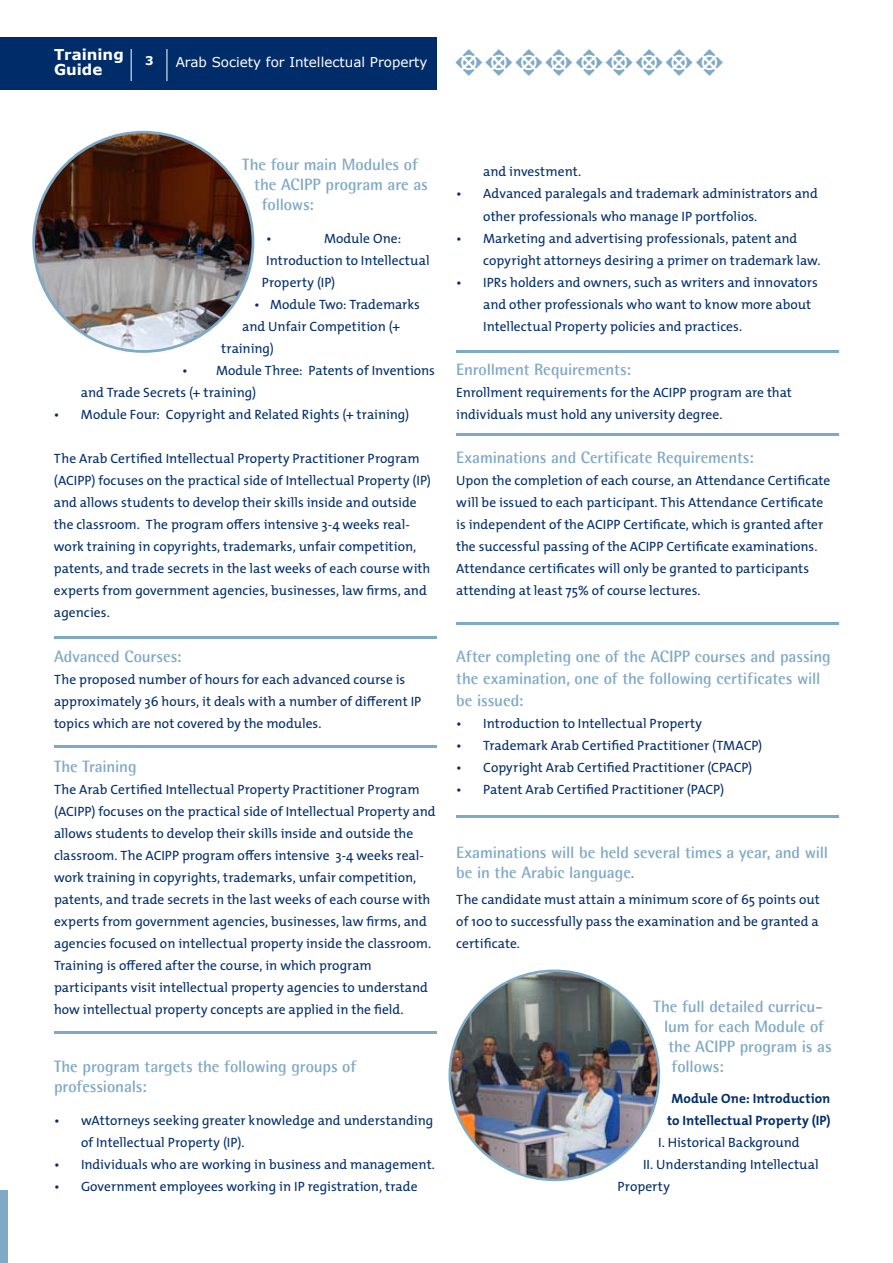
<style>
.page{position:relative;width:893px;height:1263px;background:#fff}
.page>*{position:absolute;margin:0;border:0;box-sizing:border-box;transform-origin:0 0}
.t1{font:37.5px "Type Embellishments One Let Plain";letter-spacing:-.005em;color:#7fa9c5}
.t2{font:700 16.5px/19.8px "Rotis Semi Sans";letter-spacing:-.005em;color:#7fa9c5}
.t3{font:700 15px "Verdana";color:#fff}
.t4{font:13.5px/22px "The Mix 5";color:#002d6a}
.t5{font:700 13.5px/22px "The Mix 7";letter-spacing:.005em;color:#002d6a;text-align:center}
.t6{font:13.5px "Verdana";color:#fff}
.t7{font:700 12px "Verdana";color:#fff}
</style>
<div class="page">
<div style="left:0;top:1191px;width:8px;height:72px;background:#7fa9c5"></div>
<div style="left:0;top:38px;width:437px;height:52px;background:#002d6a"></div>
<hr style="left:131px;top:49px;width:1px;height:32px;background:#fff">
<hr style="left:167px;top:49px;width:1px;height:32px;background:#fff">
<hr style="left:456px;top:350px;width:383px;height:2px;background:#7fa9c5">
<hr style="left:456px;top:433px;width:383px;height:2px;background:#7fa9c5">
<hr style="left:456px;top:622px;width:383px;height:2px;background:#7fa9c5">
<hr style="left:456px;top:815px;width:383px;height:2px;background:#7fa9c5">
<hr style="left:54px;top:636px;width:383px;height:2px;background:#7fa9c5">
<hr style="left:54px;top:745px;width:383px;height:2px;background:#7fa9c5">
<hr style="left:54px;top:1032px;width:383px;height:2px;background:#7fa9c5">
<img style="left:34px;top:132px;width:219px;height:219px;border-radius:110px">
<img style="left:450px;top:971px;width:209px;height:209px;border-radius:105px">
<p class="t3" style="left:54px;top:45px;width:71px">Training</p>
<h1 class="t1" style="left:454px;top:48px;width:272px">ttttttttt</h1>
<p class="t7" style="left:145px;top:53px;width:10px">3</p>
<p class="t6" style="left:176px;top:54px;width:253px">Arab Society for Intellectual Property</p>
<p class="t3" style="left:54px;top:60px;width:50px">Guide</p>
<p class="t2" style="left:242px;top:154px;width:177px">The four main Modules of</p>
<p class="t2" style="left:254px;top:174px;width:175px">the ACIPP program are as</p>
<p class="t2" style="left:262px;top:194px;width:54px">follows:</p>
<p class="t4" style="left:324px;top:227px;width:79px">Module One:</p>
<p class="t4" style="left:266px;top:227px;width:7px">•</p>
<p class="t4" style="left:266px;top:249px;width:165px">Introduction to Intellectual</p>
<p class="t4" style="left:262px;top:271px;width:75px">Property (IP(</p>
<p class="t4" style="left:270px;top:293px;width:152px">Module Two: Trademarks</p>
<p class="t4" style="left:254px;top:293px;width:7px">•</p>
<p class="t4" style="left:242px;top:315px;width:159px">and Unfair Competition +)</p>
<p class="t4" style="left:221px;top:337px;width:54px">training(</p>
<p class="t4" style="left:216px;top:359px;width:220px">Module Three: Patents of Inventions</p>
<p class="t4" style="left:81px;top:359px;width:330px;text-indent:101px">•<br>and Trade Secrets +( training(<br>Module Four: Copyright and Related Rights +( training(</p>
<p class="t4" style="left:54px;top:403px;width:7px">•</p>
<p class="t4" style="left:54px;top:447px;width:378px">The Arab Certified Intellectual Property Practitioner Program (ACIPP) focuses on the practical side of Intellectual Property (IP( and allows students to develop their skills inside and outside</p>
<p class="t4" style="left:54px;top:535px;width:364px">work training in copyrights, trademarks, unfair competition,</p>
<p class="t4" style="left:54px;top:513px;width:357px">the classroom. The program offers intensive 3-4 weeks real-</p>
<p class="t4" style="left:54px;top:557px;width:378px">patents, and trade secrets in the last weeks of each course with experts from government agencies, businesses, law firms, and agencies.</p>
<p class="t2" style="left:54px;top:646px;width:129px">Advanced Courses:</p>
<p class="t4" style="left:54px;top:668px;width:369px">The proposed number of hours for each advanced course is approximately 36 hours it, deals with a number of different IP topics which are not covered by the modules.</p>
<p class="t2" style="left:54px;top:756px;width:84px">The Training</p>
<p class="t4" style="left:54px;top:778px;width:383px">The Arab Certified Intellectual Property Practitioner Program (ACIPP) focuses on the practical side of Intellectual Property and allows students to develop their skills inside and outside the</p>
<p class="t4" style="left:54px;top:866px;width:364px">work training in copyrights, trademarks, unfair competition,</p>
<p class="t4" style="left:54px;top:844px;width:371px">classroom. The ACIPP program offers intensive 3-4 weeks real-</p>
<p class="t4" style="left:54px;top:888px;width:379px">patents, and trade secrets in the last weeks of each course with experts from government agencies, businesses, law firms, and agencies focused on intellectual property inside the classroom.<br>Training is offered after the course in, which program participants visit intellectual property agencies to understand how intellectual property concepts are applied in the field.</p>
<p class="t2" style="left:54px;top:1057px;width:304px">The program targets the following groups of professionals:</p>
<p class="t4" style="left:81px;top:1109px;width:354px">wAttorneys seeking greater knowledge and understanding</p>
<p class="t4" style="left:54px;top:1109px;width:7px">•</p>
<p class="t4" style="left:54px;top:1153px;width:7px">•</p>
<p class="t4" style="left:54px;top:1175px;width:7px">•</p>
<p class="t4" style="left:81px;top:1131px;width:355px">of Intellectual Property (IP .(<br>Individuals who are working in business and management.</p>
<p class="t4" style="left:81px;top:1175px;width:338px">Government employees working in IP registration, trade</p>
<p class="t4" style="left:456px;top:182px;width:7px">•</p>
<p class="t4" style="left:456px;top:227px;width:7px">•</p>
<p class="t4" style="left:456px;top:271px;width:7px">•</p>
<p class="t4" style="left:483px;top:160px;width:336px">and investment.<br>Advanced paralegals and trademark administrators and</p>
<p class="t4" style="left:483px;top:204px;width:316px">other professionals who manage IP portfolios.<br>Marketing and advertising professionals, patent and</p>
<p class="t4" style="left:483px;top:249px;width:339px">copyright attorneys desiring a primer on trademark law.<br>IPRs holders and owners, such as writers and innovators</p>
<p class="t4" style="left:483px;top:293px;width:330px">and other professionals who want to know more about<br>Intellectual Property policies and practices.</p>
<p class="t2" style="left:456px;top:359px;width:176px">Enrollment Requirements:</p>
<p class="t4" style="left:456px;top:381px;width:337px">Enrollment requirements for the ACIPP program are that individuals must hold any university degree.</p>
<p class="t2" style="left:456px;top:447px;width:299px">Examinations and Certificate Requirements:</p>
<p class="t4" style="left:456px;top:469px;width:376px">Upon the completion of each course, an Attendance Certificate will be issued to each participant. This Attendance Certificate is independent of the ACIPP Certificate, which is granted after the successful passing of the ACIPP Certificate examinations.<br>Attendance certificates will only be granted to participants attending at least 75% of course lectures.</p>
<p class="t2" style="left:456px;top:645px;width:376px;line-height:22px">After completing one of the ACIPP courses and passing the examination, one of the following certificates will be issued:</p>
<p class="t4" style="left:483px;top:712px;width:220px">Introduction to Intellectual Property</p>
<p class="t4" style="left:456px;top:712px;width:7px">•</p>
<p class="t4" style="left:456px;top:734px;width:7px">•</p>
<p class="t4" style="left:483px;top:734px;width:281px">Trademark Arab Certified Practitioner (TMACP(</p>
<p class="t4" style="left:456px;top:756px;width:7px">•</p>
<p class="t4" style="left:483px;top:756px;width:271px">Copyright Arab Certified Practitioner (CPACP(</p>
<p class="t4" style="left:456px;top:778px;width:7px">•</p>
<p class="t4" style="left:483px;top:778px;width:242px">Patent Arab Certified Practitioner (PACP(</p>
<p class="t2" style="left:456px;top:842px;width:373px">Examinations will be held several times a year, and will be in the Arabic language.</p>
<p class="t4" style="left:456px;top:888px;width:365px;text-align:justify">The candidate must attain a minimum score of 65 points out of 100 to successfully pass the examination and be granted a certificate.</p>
<p class="t2" style="left:653px;top:996px;width:171px">The full detailed curricu-</p>
<p class="t2" style="left:668px;top:1036px;width:165px">the ACIPP program is as follows:</p>
<p class="t5" style="left:667px;top:1087px;width:165px">Module One: Introduction to Intellectual Property (IP(</p>
<p class="t4" style="left:658px;top:1131px;width:143px">.I Historical Background</p>
<p class="t4" style="left:643px;top:1153px;width:177px">.I I Understanding Intellectual</p>
<p class="t4" style="left:617px;top:1175px;width:54px">Property</p>
<p class="t2" style="left:664px;top:1016px;width:161px">lum for each Module of</p>
</div>
